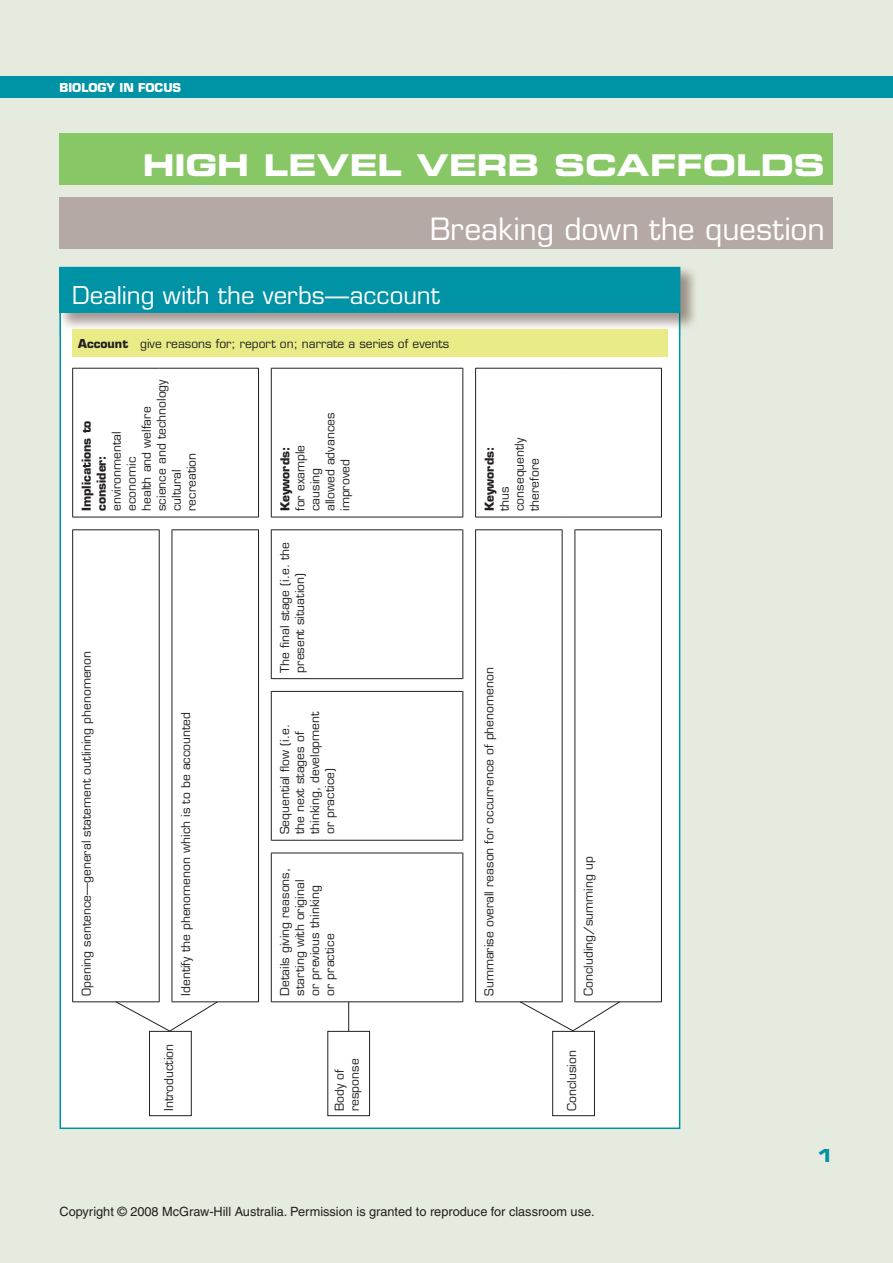
<style>
.page{position:relative;width:893px;height:1263px;background:#e5ebde}
.page>*{position:absolute;margin:0;border:0;box-sizing:border-box;transform-origin:0 0}
.t1{font:30px "Eurostile";letter-spacing:-.005em;color:#fff}
.t2{font:30px "Eurostile Bold Extended Two";letter-spacing:-.005em;color:#fff}
.t3{font:24px "Eurostile";color:#fff}
.t4{font:18px "Eurostile Bold Extended Two";color:#0092a5}
.t5{font:12.75px "Helvetica";color:#231f20}
.t6{font:12px/15px "Eurostile";color:#231f20}
.t7{font:700 12px/15px "Eurostile";color:#231f20}
.t8{font:700 12px "Eurostile";color:#fff}
.s1{font-weight:700}
</style>
<div class="page">
<div style="left:0;top:77px;width:893px;height:21px;background:#0092a5"></div>
<div style="left:60px;top:336px;width:620px;height:793px;background:#fff"></div>
<div style="left:72px;top:329px;width:596px;height:27px;background:#e9eb86"></div>
<div style="left:60px;top:134px;width:773px;height:51px;background:#87c765"></div>
<div style="left:60px;top:198px;width:773px;height:51px;background:#b5a9a5"></div>
<img style="left:59px;top:266px;width:636px;height:70px">
<img style="left:60px;top:312px;width:620px;height:24px">
<img style="left:72px;top:329px;width:596px;height:7px">
<div style="left:60px;top:267px;width:620px;height:45px;background:#0092a5"></div>
<hr style="left:72px;top:853px;width:1px;height:149px;background:#231f20">
<hr style="left:73px;top:1001px;width:86px;height:1px;background:#231f20">
<hr style="left:72px;top:529px;width:1px;height:324px;background:#231f20">
<hr style="left:73px;top:529px;width:86px;height:1px;background:#231f20">
<hr style="left:72px;top:368px;width:1px;height:149px;background:#231f20">
<hr style="left:73px;top:517px;width:86px;height:1px;background:#231f20">
<hr style="left:73px;top:368px;width:86px;height:1px;background:#231f20">
<hr style="left:159px;top:529px;width:1px;height:473px;background:#231f20">
<svg style="left:159px;top:517px;width:13px;height:1px"></svg>
<svg style="left:159px;top:368px;width:13px;height:1px"></svg>
<hr style="left:172px;top:853px;width:1px;height:149px;background:#231f20">
<hr style="left:172px;top:1001px;width:86px;height:1px;background:#231f20">
<hr style="left:172px;top:529px;width:1px;height:324px;background:#231f20">
<hr style="left:172px;top:529px;width:86px;height:1px;background:#231f20">
<hr style="left:172px;top:517px;width:86px;height:1px;background:#231f20">
<hr style="left:172px;top:368px;width:86px;height:1px;background:#231f20">
<hr style="left:258px;top:529px;width:1px;height:473px;background:#231f20">
<hr style="left:258px;top:368px;width:1px;height:149px;background:#231f20">
<hr style="left:271px;top:853px;width:1px;height:149px;background:#231f20">
<hr style="left:272px;top:1001px;width:190px;height:1px;background:#231f20">
<hr style="left:272px;top:853px;width:190px;height:1px;background:#231f20">
<hr style="left:271px;top:691px;width:1px;height:150px;background:#231f20">
<hr style="left:272px;top:840px;width:190px;height:1px;background:#231f20">
<hr style="left:272px;top:691px;width:190px;height:1px;background:#231f20">
<hr style="left:271px;top:529px;width:1px;height:150px;background:#231f20">
<hr style="left:272px;top:678px;width:190px;height:1px;background:#231f20">
<hr style="left:272px;top:529px;width:190px;height:1px;background:#231f20">
<hr style="left:271px;top:368px;width:1px;height:149px;background:#231f20">
<hr style="left:272px;top:517px;width:190px;height:1px;background:#231f20">
<hr style="left:272px;top:368px;width:190px;height:1px;background:#231f20">
<hr style="left:462px;top:853px;width:1px;height:149px;background:#231f20">
<hr style="left:462px;top:691px;width:1px;height:150px;background:#231f20">
<hr style="left:462px;top:529px;width:1px;height:150px;background:#231f20">
<hr style="left:462px;top:368px;width:1px;height:149px;background:#231f20">
<hr style="left:475px;top:853px;width:1px;height:149px;background:#231f20">
<hr style="left:476px;top:1001px;width:86px;height:1px;background:#231f20">
<hr style="left:475px;top:529px;width:1px;height:324px;background:#231f20">
<hr style="left:476px;top:529px;width:86px;height:1px;background:#231f20">
<hr style="left:475px;top:368px;width:1px;height:149px;background:#231f20">
<hr style="left:476px;top:517px;width:86px;height:1px;background:#231f20">
<hr style="left:476px;top:368px;width:86px;height:1px;background:#231f20">
<hr style="left:562px;top:529px;width:1px;height:473px;background:#231f20">
<svg style="left:562px;top:517px;width:13px;height:1px"></svg>
<svg style="left:562px;top:368px;width:13px;height:1px"></svg>
<hr style="left:574px;top:853px;width:1px;height:149px;background:#231f20">
<hr style="left:575px;top:1001px;width:86px;height:1px;background:#231f20">
<hr style="left:574px;top:529px;width:1px;height:324px;background:#231f20">
<hr style="left:575px;top:529px;width:86px;height:1px;background:#231f20">
<hr style="left:575px;top:517px;width:86px;height:1px;background:#231f20">
<hr style="left:575px;top:368px;width:86px;height:1px;background:#231f20">
<hr style="left:661px;top:529px;width:1px;height:473px;background:#231f20">
<hr style="left:661px;top:368px;width:1px;height:149px;background:#231f20">
<div style="left:149px;top:1031px;width:43px;height:85px;border:1px solid #231f20"></div>
<svg style="left:115px;top:1001px;width:103px;height:31px;background:#ededed"></svg>
<div style="left:552px;top:1031px;width:43px;height:85px;border:1px solid #231f20"></div>
<svg style="left:519px;top:1001px;width:102px;height:31px;background:#ededed"></svg>
<div style="left:327px;top:1031px;width:43px;height:85px;border:1px solid #231f20"></div>
<svg style="left:348px;top:1002px;width:1px;height:29px"></svg>
<p class="t8" style="left:60px;top:83px;width:123px">BIOLOGY IN FOCUS</p>
<h1 class="t2" style="left:143px;top:155px;width:684px">HIGH LEVEL VERB SCAFFOLDS</h1>
<h1 class="t1" style="left:430px;top:218px;width:396px">Breaking down the question</h1>
<h2 class="t3" style="left:72px;top:286px;width:369px">Dealing with the verbs—account</h2>
<p class="t6" style="left:78px;top:337px;width:373px"><span class="s1">Account</span> give reasons for; report on; narrate a series of events</p>
<p class="t6" style="left:110px;top:511px;width:133px;rotate:-90deg">environmental economic<br>health and welfare science and technology cultural<br>recreation</p>
<p class="t7" style="left:80px;top:511px;width:92px;rotate:-90deg">Implications to consider:</p>
<p class="t6" style="left:80px;top:996px;width:346px;rotate:-90deg">Opening sentence—general statement outlining phenomenon</p>
<p class="t6" style="left:179px;top:996px;width:285px;rotate:-90deg">Identify the phenomenon which is to be accounted</p>
<p class="t6" style="left:294px;top:511px;width:100px;rotate:-90deg">for example causing<br>allowed advances improved</p>
<p class="t7" style="left:279px;top:511px;width:66px;rotate:-90deg">Keywords:</p>
<p class="t6" style="left:279px;top:673px;width:132px;rotate:-90deg">The final stage (i.e. the present situation)</p>
<p class="t6" style="left:279px;top:834px;width:124px;rotate:-90deg">Sequential flow (i.e. the next stages of thinking, development or practice)</p>
<p class="t6" style="left:279px;top:996px;width:129px;rotate:-90deg">Details giving reasons, starting with original or previous thinking<br>or practice</p>
<p class="t7" style="left:483px;top:511px;width:66px;rotate:-90deg">Keywords:</p>
<p class="t6" style="left:498px;top:511px;width:75px;rotate:-90deg">thus consequently therefore</p>
<p class="t6" style="left:483px;top:996px;width:330px;rotate:-90deg">Summarise overall reason for occurrence of phenomenon</p>
<p class="t6" style="left:582px;top:996px;width:141px;rotate:-90deg">Concluding/summing up</p>
<p class="t6" style="left:162px;top:1111px;width:69px;rotate:-90deg">Introduction</p>
<p class="t6" style="left:333px;top:1111px;width:54px;rotate:-90deg">Body of response</p>
<p class="t6" style="left:566px;top:1111px;width:62px;rotate:-90deg">Conclusion</p>
<p class="t5" style="left:60px;top:1207px;width:536px">Copyright © 2008 McGraw-Hill Australia. Permission is granted to reproduce for classroom use.</p>
<h3 class="t4" style="left:816px;top:1149px;width:19px">1</h3>
</div>
